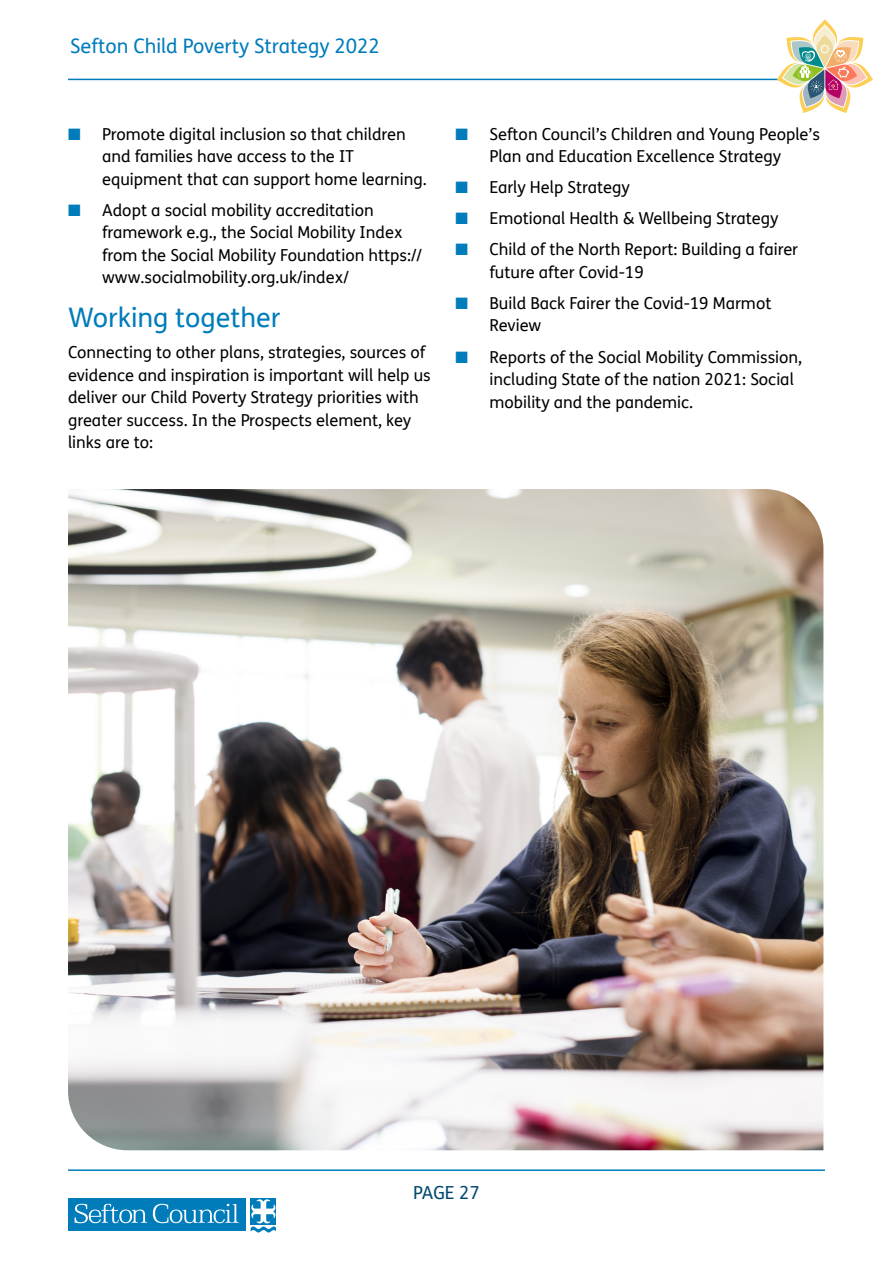
<style>
.page{position:relative;width:893px;height:1263px;background:#fff}
.page>*{position:absolute;margin:0;border:0;box-sizing:border-box;transform-origin:0 0}
.Subhead__not_in_cont{font:27px "FS Me";color:#007cbb}
.t1{font:19.95px "FS Me";color:#007cbb}
.t2{font:18px "FS Me";color:#00486f}
.Body{font:16.5px/22.5px "FS Me";color:#000}
.s1{color:#007cbb}
</style>
<div class="page">
<div style="left:251px;top:1198px;width:25px;height:26px;background:#007cbb"></div>
<div style="left:68px;top:1198px;width:178px;height:33px;background:#007cbb"></div>
<svg style="left:75px;top:1204px;width:72px;height:19px"></svg>
<svg style="left:153px;top:1204px;width:86px;height:19px"></svg>
<svg style="left:251px;top:1199px;width:25px;height:33px"></svg>
<hr style="left:68px;top:1169px;width:757px;height:2px;background:#007cbb">
<hr style="left:68px;top:79px;width:757px;height:1px;background:#007cbb">
<svg style="left:777px;top:19px;width:96px;height:94px"></svg>
<img style="left:68px;top:489px;width:755px;height:661px">
<p class="t1" style="left:70px;top:32px;width:311px">Sefton Child Poverty Strategy 2022</p>
<p class="Body" style="left:102px;top:123px;width:326px;text-indent:-34px"><span class="s1">■</span> Promote digital inclusion so that children and families have access to the IT equipment that can support home learning.</p>
<p class="Body" style="left:102px;top:199px;width:321px;text-indent:-34px"><span class="s1">■</span> Adopt a social mobility accreditation framework e.g., the Social Mobility Index from the Social Mobility Foundation https:// www.socialmobility.org.uk/index/</p>
<p class="Subhead__not_in_cont" style="left:68px;top:299px;width:214px">Working together</p>
<p class="Body" style="left:68px;top:341px;width:364px">Connecting to other plans, strategies, sources of evidence and inspiration is important will help us deliver our Child Poverty Strategy priorities with greater success. In the Prospects element, key links are to:</p>
<p class="Body" style="left:455px;top:123px;width:366px;text-align:center"><span class="s1">■</span> Sefton Council’s Children and Young People’s<br>Plan and Education Excellence Strategy</p>
<p class="Body" style="left:455px;top:176px;width:176px"><span class="s1">■</span> Early Help Strategy</p>
<p class="Body" style="left:455px;top:207px;width:325px"><span class="s1">■</span> Emotional Health &amp; Wellbeing Strategy</p>
<p class="Body" style="left:489px;top:238px;width:310px;text-indent:-34px"><span class="s1">■</span> Child of the North Report: Building a fairer future after Covid-19</p>
<p class="Body" style="left:489px;top:292px;width:283px;text-indent:-34px"><span class="s1">■</span> Build Back Fairer the Covid-19 Marmot<br>Review</p>
<p class="Body" style="left:489px;top:345px;width:314px;text-indent:-34px"><span class="s1">■</span> Reports of the Social Mobility Commission, including State of the nation 2021: Social mobility and the pandemic.</p>
<p class="t2" style="left:413px;top:1180px;width:68px">PAGE 27</p>
</div>
